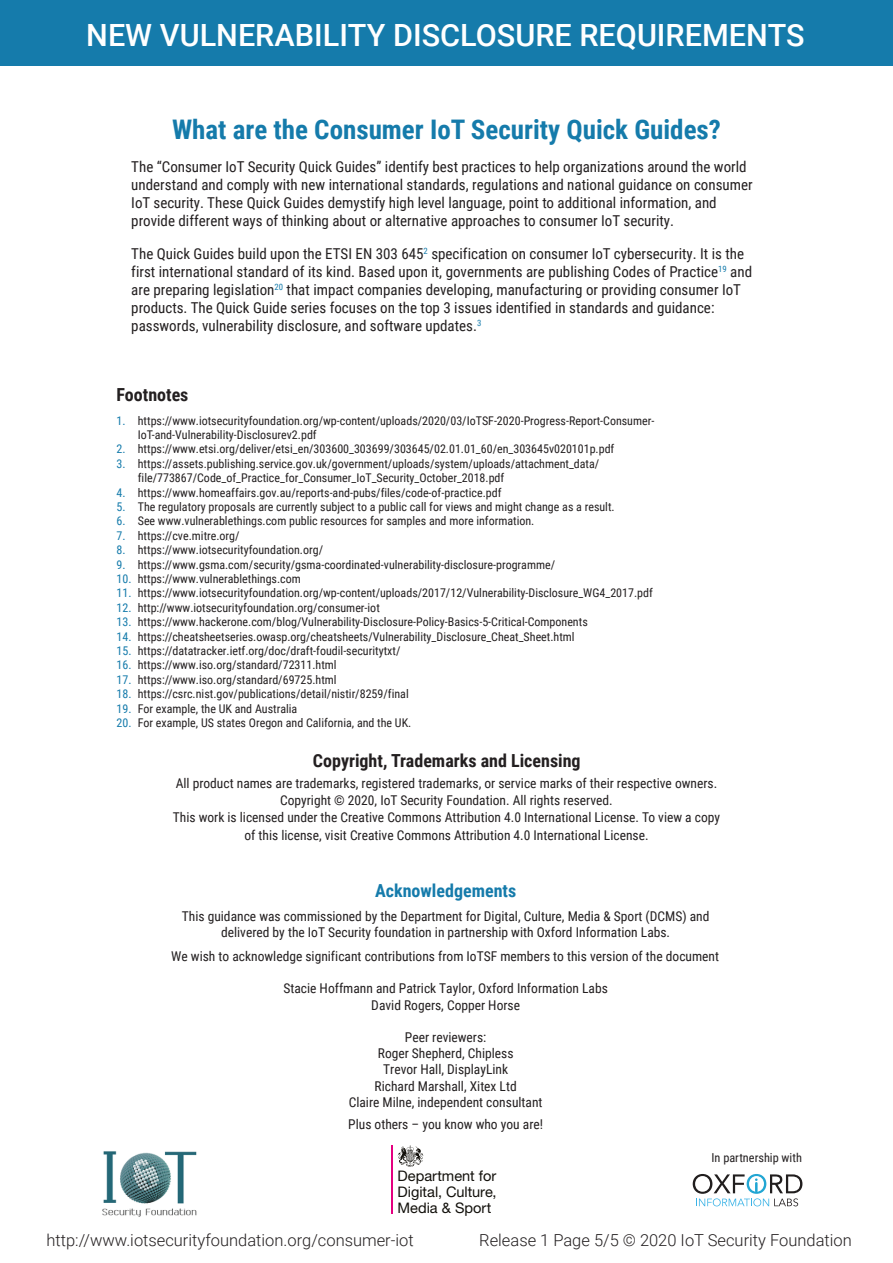
<style>
.page{position:relative;width:893px;height:1263px;background:#fff}
.page>*{position:absolute;margin:0;border:0;box-sizing:border-box;transform-origin:0 0}
.t1{font:500 30.6px "Roboto";color:#fff}
.t2{font:700 27px "Roboto Condensed";color:#157bab}
.t3{font:700 18px "Roboto Condensed";color:#231f20}
.t4{font:700 18px "Roboto Condensed";color:#157bab}
.t5{font:300 16.5px "Roboto";color:#231f20}
.t6{font:15px/18px "Roboto Condensed";color:#231f20}
.t7{font:14.55px/15.9px "Helvetica Neue LT Std";letter-spacing:-.005em;color:#12100b;text-align:justify}
.t8{font:13.5px/16.2px "Roboto Condensed";color:#231f20;text-align:center}
.t9{font:12.3px "Roboto Condensed";color:#231f20}
.t10{font:12px/14.4px "Roboto Condensed";color:#231f20}
.s1{color:#157bab}
</style>
<div class="page">
<div style="left:0;top:0;width:893px;height:66px;background:#157bab"></div>
<svg style="left:693px;top:1174px;width:109px;height:32px"></svg>
<img style="left:102px;top:1151px;width:95px;height:66px">
<hr style="left:391px;top:1145px;width:2px;height:68px;background:#e40080">
<svg style="left:398px;top:1145px;width:26px;height:21px"></svg>
<h1 class="t1" style="left:86px;top:14px;width:720px">NEW VULNERABILITY DISCLOSURE REQUIREMENTS</h1>
<h2 class="t2" style="left:172px;top:111px;width:550px">What are the Consumer IoT Security Quick Guides?</h2>
<p class="t6" style="left:131px;top:157px;width:623px">The “Consumer IoT Security Quick Guides” identify best practices to help organizations around the world understand and comply with new international standards, regulations and national guidance on consumer IoT security. These Quick Guides demystify high level language, point to additional information, and provide different ways of thinking about or alternative approaches to consumer IoT security.</p>
<p class="t6" style="left:131px;top:244px;width:622px">The Quick Guides build upon the ETSI EN 303 645<sup>2</sup> specification on consumer IoT cybersecurity. It is the first international standard of its kind. Based upon it, governments are publishing Codes of Practice<sup>19</sup> and are preparing legislation<sup>20</sup> that impact companies developing, manufacturing or providing consumer IoT products. The Quick Guide series focuses on the top 3 issues identified in standards and guidance: passwords, vulnerability disclosure, and software updates.<sup>3</sup></p>
<h3 class="t3" style="left:117px;top:382px;width:73px">Footnotes</h3>
<p class="t10" style="left:138px;top:413px;width:518px;text-indent:-21px"><span class="s1">1.</span> https://www.iotsecurityfoundation.org/wp-content/uploads/2020/03/IoTSF-2020-Progress-Report-Consumer-<br>IoT-and-Vulnerability-Disclosurev2.pdf</p>
<p class="t10" style="left:117px;top:441px;width:499px"><span class="s1">2.</span> https://www.etsi.org/deliver/etsi_en/303600_303699/303645/02.01.01_60/en_303645v020101p.pdf</p>
<p class="t10" style="left:138px;top:456px;width:463px;text-indent:-21px"><span class="s1">3.</span> https://assets.publishing.service.gov.uk/government/uploads/system/uploads/attachment_data/ file/773867/Code_of_Practice_for_Consumer_IoT_Security_October_2018.pdf</p>
<p class="t10" style="left:117px;top:485px;width:386px"><span class="s1">4.</span> https://www.homeaffairs.gov.au/reports-and-pubs/files/code-of-practice.pdf</p>
<p class="t10" style="left:117px;top:499px;width:500px"><span class="s1">5.</span> The regulatory proposals are currently subject to a public call for views and might change as a result.</p>
<p class="t10" style="left:117px;top:513px;width:419px"><span class="s1">6.</span> See www.vulnerablethings.com public resources for samples and more information.</p>
<p class="t10" style="left:117px;top:528px;width:125px"><span class="s1">7.</span> https://cve.mitre.org/</p>
<p class="t10" style="left:117px;top:542px;width:208px"><span class="s1">8.</span> https://www.iotsecurityfoundation.org/</p>
<p class="t10" style="left:117px;top:557px;width:440px"><span class="s1">9.</span> https://www.gsma.com/security/gsma-coordinated-vulnerability-disclosure-programme/</p>
<p class="t10" style="left:117px;top:571px;width:186px"><span class="s1">10.</span> https://www.vulnerablethings.com</p>
<p class="t10" style="left:117px;top:585px;width:538px"><span class="s1">11.</span> https://www.iotsecurityfoundation.org/wp-content/uploads/2017/12/Vulnerability-Disclosure_WG4_2017.pdf</p>
<p class="t10" style="left:117px;top:600px;width:265px"><span class="s1">12.</span> http://www.iotsecurityfoundation.org/consumer-iot</p>
<p class="t10" style="left:117px;top:614px;width:473px"><span class="s1">13.</span> https://www.hackerone.com/blog/Vulnerability-Disclosure-Policy-Basics-5-Critical-Components</p>
<p class="t10" style="left:117px;top:629px;width:460px"><span class="s1">14.</span> https://cheatsheetseries.owasp.org/cheatsheets/Vulnerability_Disclosure_Cheat_Sheet.html</p>
<p class="t10" style="left:117px;top:643px;width:285px"><span class="s1">15.</span> https://datatracker.ietf.org/doc/draft-foudil-securitytxt/</p>
<p class="t10" style="left:117px;top:657px;width:222px"><span class="s1">16.</span> https://www.iso.org/standard/72311.html</p>
<p class="t10" style="left:117px;top:672px;width:222px"><span class="s1">17.</span> https://www.iso.org/standard/69725.html</p>
<p class="t10" style="left:117px;top:686px;width:294px"><span class="s1">18.</span> https://csrc.nist.gov/publications/detail/nistir/8259/final</p>
<p class="t10" style="left:117px;top:701px;width:182px"><span class="s1">19.</span> For example, the UK and Australia</p>
<p class="t10" style="left:117px;top:715px;width:296px"><span class="s1">20.</span> For example, US states Oregon and California, and the UK.</p>
<h3 class="t3" style="left:313px;top:748px;width:269px">Copyright, Trademarks and Licensing</h3>
<p class="t8" style="left:173px;top:774px;width:549px;line-height:17.2px">All product names are trademarks, registered trademarks, or service marks of their respective owners.<br>Copyright © 2020, IoT Security Foundation. All rights reserved.<br>This work is licensed under the Creative Commons Attribution 4.0 International License. To view a copy of this license, visit Creative Commons Attribution 4.0 International License.</p>
<h3 class="t4" style="left:375px;top:878px;width:143px">Acknowledgements</h3>
<p class="t8" style="left:182px;top:907px;width:529px">This guidance was commissioned by the Department for Digital, Culture, Media &amp; Sport (DCMS) and delivered by the IoT Security foundation in partnership with Oxford Information Labs.</p>
<p class="t8" style="left:171px;top:947px;width:549px">We wish to acknowledge significant contributions from IoTSF members to this version of the document</p>
<p class="t8" style="left:283px;top:980px;width:326px">Stacie Hoffmann and Patrick Taylor, Oxford Information Labs<br>David Rogers, Copper Horse</p>
<p class="t8" style="left:349px;top:1028px;width:195px">Peer reviewers:<br>Roger Shepherd, Chipless<br>Trevor Hall, DisplayLink<br>Richard Marshall, Xitex Ltd<br>Claire Milne, independent consultant</p>
<p class="t8" style="left:348px;top:1116px;width:196px">Plus others – you know who you are!</p>
<p class="t9" style="left:711px;top:1148px;width:92px">In partnership with</p>
<p class="t7" style="left:398px;top:1168px;width:101px">Department for Digital, Culture, Media &amp; Sport</p>
<h3 class="t5" style="left:46px;top:1228px;width:369px">http://www.iotsecurityfoundation.org/consumer-iot</h3>
<h3 class="t5" style="left:479px;top:1228px;width:374px">Release 1 Page 5/5 © 2020 IoT Security Foundation</h3>
</div>
